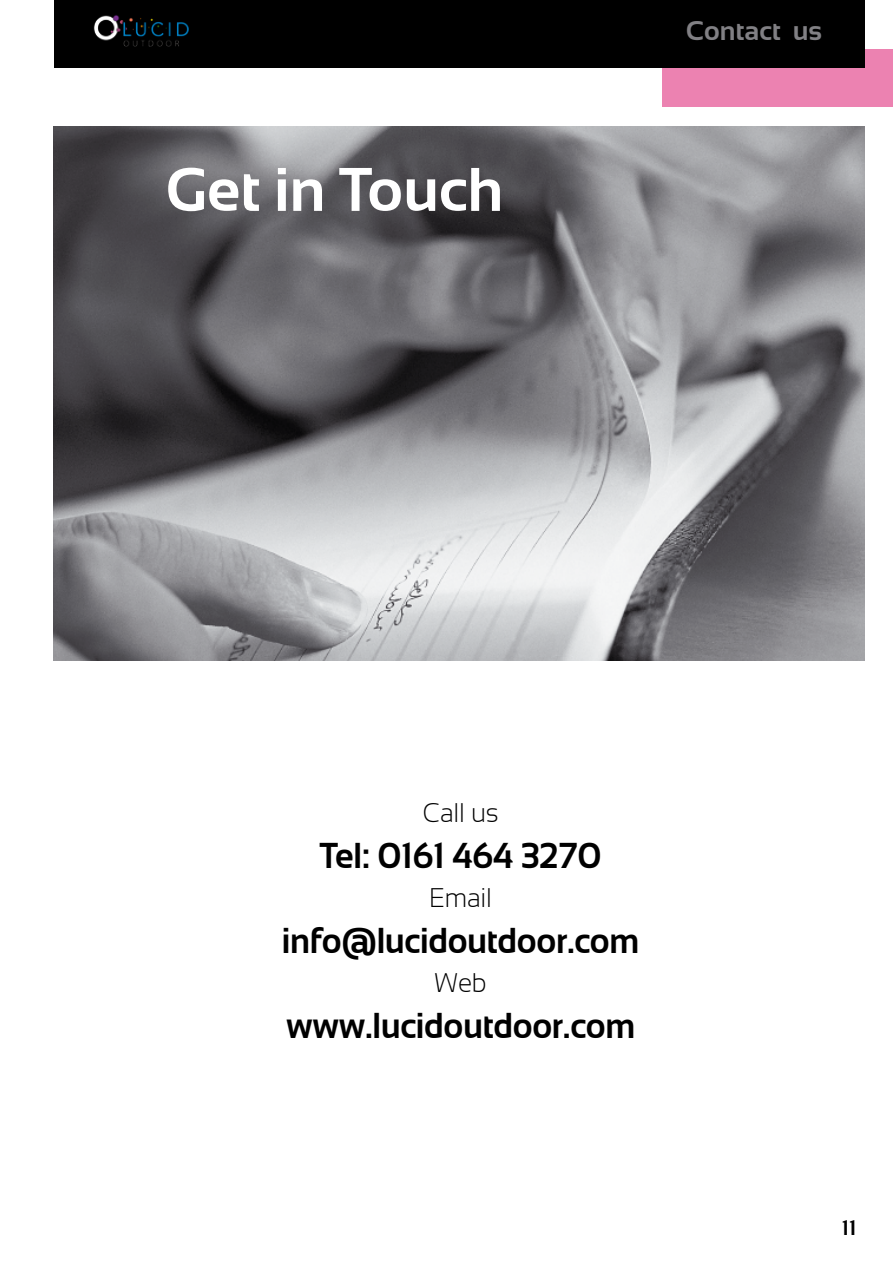
<style>
.page{position:relative;width:893px;height:1263px;background:#fff}
.page>*{position:absolute;margin:0;border:0;box-sizing:border-box;transform-origin:0 0}
.t1{font:700 61.5px "Sansation";color:#fff}
.t2{font:700 36px "Sansation";letter-spacing:-.01em;color:#000;scale:.95 1}
.t3{font:300 27px "Sansation";letter-spacing:-.01em;color:#000;scale:.95 1}
.t4{font:700 27px "Sansation";color:#818084}
.t5{font:700 21px "Sansation";color:#000}
</style>
<div class="page">
<img style="left:53px;top:127px;width:811px;height:534px">
<div style="left:662px;top:49px;width:231px;height:57px;background:#ec82b1"></div>
<div style="left:54px;top:0;width:810px;height:68px;background:#000"></div>
<img style="left:93px;top:15px;width:96px;height:32px">
<h1 class="t1" style="left:165px;top:155px;width:340px">Get in Touch</h1>
<p class="t4" style="left:686px;top:15px;width:138px">Contact us</p>
<p class="t3" style="left:423px;top:797px;width:82px">Call us</p>
<p class="t2" style="left:320px;top:835px;width:298px">Tel: 0161 464 3270</p>
<p class="t3" style="left:429px;top:882px;width:67px">Email</p>
<p class="t2" style="left:282px;top:920px;width:378px">info@lucidoutdoor.com</p>
<p class="t3" style="left:435px;top:967px;width:56px">Web</p>
<p class="t2" style="left:286px;top:1005px;width:369px">www.lucidoutdoor.com</p>
<p class="t5" style="left:842px;top:1216px;width:16px">11</p>
</div>
